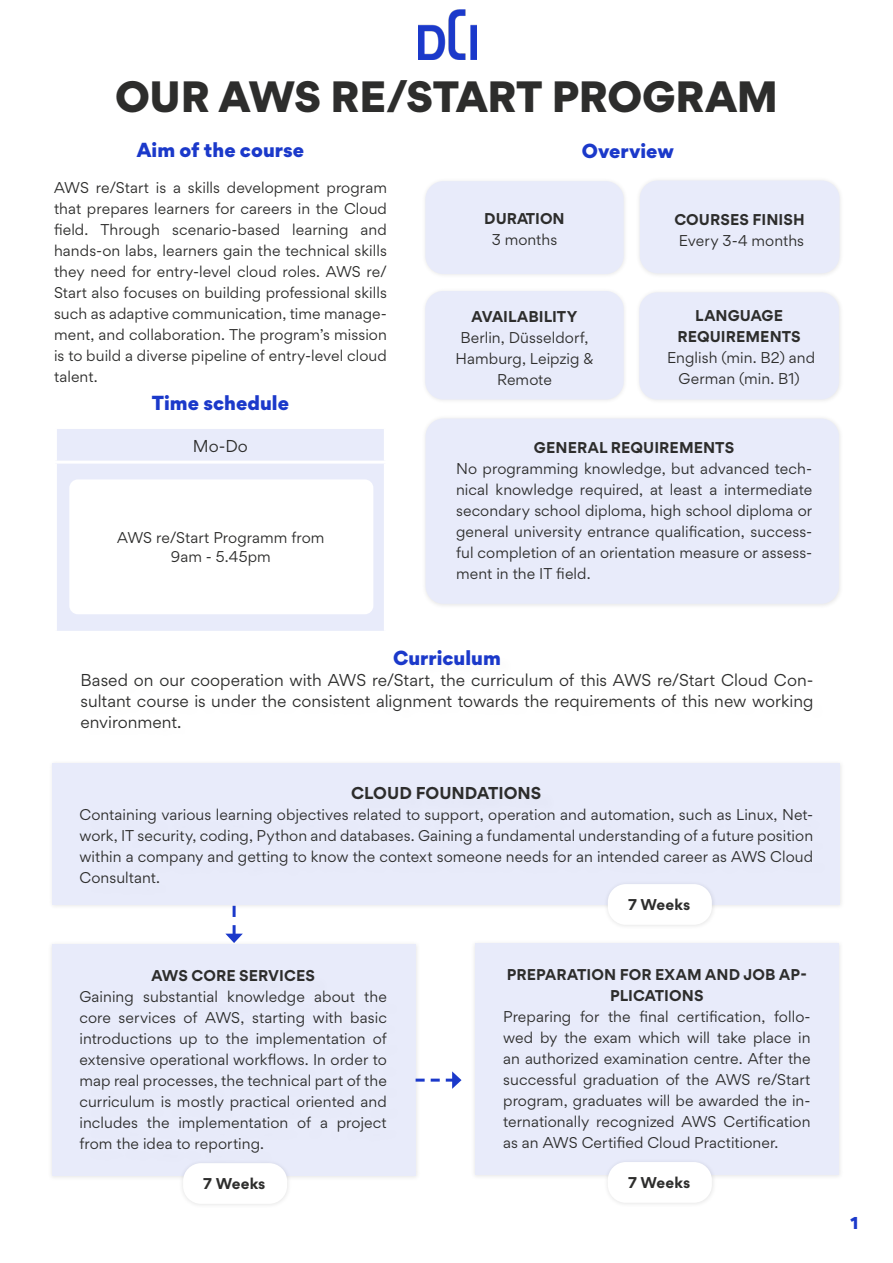
<style>
.page{position:relative;width:893px;height:1263px;background:#fff}
.page>*{position:absolute;margin:0;border:0;box-sizing:border-box;transform-origin:0 0}
.t1{font:900 42px "Gordita";letter-spacing:-.005em;color:#2d2d2c}
.t2{font:900 19.5px "Gordita";letter-spacing:.005em;color:#1b39ca}
.t3{font:16.5px/21px "Gordita";color:#2d2d2c;text-align:justify}
.t4{font:700 16.5px "Gordita";color:#2d2d2c}
.t5{font:900 16.5px "Gordita";color:#1b39ca}
.t6{font:15px/21px "Gordita";letter-spacing:.005em;color:#2d2d2c;text-align:justify}
.t7{font:700 15px/21px "Gordita";letter-spacing:.005em;color:#2d2d2c;text-align:center}
</style>
<div class="page">
<div style="left:48px;top:940px;width:373px;height:241px;background:#f8f8f8"></div>
<div style="left:52px;top:944px;width:364px;height:232px;background:#e8ebfa"></div>
<div style="left:48px;top:759px;width:797px;height:151px;background:#000;opacity:.1"></div>
<div style="left:53px;top:763px;width:787px;height:141px;background:#e8ebfa"></div>
<img style="left:419px;top:10px;width:57px;height:50px">
<div style="left:421px;top:414px;width:423px;height:195px;background:#f9f9f9"></div>
<div style="left:426px;top:418px;width:413px;height:186px;background:#e8ebfa;border-radius:18px"></div>
<div style="left:421px;top:177px;width:207px;height:102px;background:#fbfbfb"></div>
<div style="left:425px;top:181px;width:199px;height:93px;background:#e8ebfa;border-radius:18px"></div>
<div style="left:421px;top:287px;width:208px;height:118px;background:#000;opacity:.1"></div>
<div style="left:425px;top:291px;width:199px;height:108px;background:#e8ebfa;border-radius:18px"></div>
<div style="left:635px;top:288px;width:209px;height:116px;background:#000;opacity:.1"></div>
<div style="left:639px;top:292px;width:200px;height:107px;background:#e8ebfa;border-radius:18px"></div>
<div style="left:635px;top:176px;width:209px;height:102px;background:#000;opacity:.1"></div>
<div style="left:640px;top:180px;width:199px;height:93px;background:#e8ebfa;border-radius:18px"></div>
<div style="left:57px;top:429px;width:327px;height:202px;background:#e8ebfa"></div>
<hr style="left:54px;top:461px;width:333px;height:3px;background:#fff">
<div style="left:69px;top:479px;width:304px;height:135px;background:#fff;border-radius:9px"></div>
<svg style="left:225px;top:906px;width:18px;height:37px"></svg>
<div style="left:83px;top:788px;width:748px;height:113px;background:#e8ebfa"></div>
<div style="left:603px;top:880px;width:114px;height:50px;background:#000;opacity:.1"></div>
<div style="left:608px;top:884px;width:104px;height:41px;background:#fff;border-radius:18px"></div>
<svg style="left:416px;top:1071px;width:45px;height:18px"></svg>
<div style="left:83px;top:972px;width:321px;height:199px;background:#e8ebfa"></div>
<div style="left:179px;top:1159px;width:113px;height:50px;background:#000;opacity:.1"></div>
<div style="left:183px;top:1163px;width:104px;height:41px;background:#fff;border-radius:18px"></div>
<div style="left:471px;top:939px;width:373px;height:241px;background:#f8f8f8"></div>
<div style="left:475px;top:943px;width:364px;height:232px;background:#e8ebfa"></div>
<div style="left:603px;top:1158px;width:114px;height:50px;background:#000;opacity:.1"></div>
<div style="left:608px;top:1162px;width:104px;height:41px;background:#fff;border-radius:18px"></div>
<h1 class="t1" style="left:115px;top:64px;width:664px">OUR AWS RE/START PROGRAM</h1>
<h2 class="t2" style="left:137px;top:134px;width:169px">Aim of the course</h2>
<p class="t6" style="left:54px;top:176px;width:334px">AWS re/Start is a skills development program that prepares learners for careers in the Cloud field. Through scenario-based learning and hands-on labs, learners gain the technical skills they need for entry-level cloud roles. AWS re/ Start also focuses on building professional skills such as adaptive communication, time manage&shy;ment, and collaboration. The program’s mission is to build a diverse pipeline of entry-level cloud talent.</p>
<h2 class="t2" style="left:582px;top:136px;width:94px">Overview</h2>
<p class="t7" style="left:484px;top:208px;width:82px">DURATION</p>
<p class="t6" style="left:492px;top:229px;width:67px">3 months</p>
<p class="t7" style="left:674px;top:208px;width:132px">COURSES FINISH</p>
<p class="t6" style="left:679px;top:229px;width:127px">Every 3-4 months</p>
<p class="t7" style="left:677px;top:305px;width:125px">LANGUAGE<br>REQUIREMENTS</p>
<p class="t6" style="left:667px;top:347px;width:150px;text-align:center">English (min. B2) and<br>German (min. B1)</p>
<p class="t7" style="left:471px;top:306px;width:107px">AVAILABILITY</p>
<p class="t6" style="left:455px;top:327px;width:139px;text-align:center">Berlin, Düsseldorf,<br>Hamburg, Leipzig &amp;<br>Remote</p>
<h2 class="t2" style="left:152px;top:388px;width:139px">Time schedule</h2>
<p class="t3" style="left:193px;top:435px;width:57px">Mo-Do</p>
<p class="t6" style="left:117px;top:527px;width:209px;line-height:19.5px;text-align:center">AWS re/Start Programm from<br>9am - 5.45pm</p>
<p class="t7" style="left:534px;top:436px;width:202px">GENERAL REQUIREMENTS</p>
<p class="t6" style="left:456px;top:457px;width:358px">No programming knowledge, but advanced tech&shy;nical knowledge required, at least a intermediate secondary school diploma, high school diploma or general university entrance qualification, success&shy;ful completion of an orientation measure or assess&shy;ment in the IT field.</p>
<h2 class="t2" style="left:393px;top:643px;width:109px">Curriculum</h2>
<p class="t3" style="left:81px;top:669px;width:734px">Based on our cooperation with AWS re/Start, the curriculum of this AWS re/Start Cloud Con&shy;sultant course is under the consistent alignment towards the requirements of this new working environment.</p>
<p class="t4" style="left:351px;top:780px;width:192px">CLOUD FOUNDATIONS</p>
<p class="t6" style="left:79px;top:803px;width:735px">Containing various learning objectives related to support, operation and automation, such as Linux, Net&shy;work, IT security, coding, Python and databases. Gaining a fundamental understanding of a future position within a company and getting to know the context someone needs for an intended career as AWS Cloud Consultant.</p>
<p class="t7" style="left:628px;top:894px;width:64px">7 Weeks</p>
<p class="t7" style="left:151px;top:965px;width:165px">AWS CORE SERVICES</p>
<p class="t6" style="left:79px;top:986px;width:309px">Gaining substantial knowledge about the core services of AWS, starting with basic introductions up to the implementation of extensive operational workflows. In order to map real processes, the technical part of the curriculum is mostly practical oriented and includes the implementation of a project from the idea to reporting.</p>
<p class="t7" style="left:203px;top:1173px;width:64px">7 Weeks</p>
<p class="t7" style="left:507px;top:964px;width:301px">PREPARATION FOR EXAM AND JOB AP-<br>PLICATIONS</p>
<p class="t6" style="left:503px;top:1006px;width:309px">Preparing for the final certification, follo&shy;wed by the exam which will take place in an authorized examination centre. After the successful graduation of the AWS re/Start program, graduates will be awarded the in&shy;ternationally recognized AWS Certification as an AWS Certified Cloud Practitioner.</p>
<p class="t7" style="left:628px;top:1172px;width:64px">7 Weeks</p>
<p class="t5" style="left:850px;top:1210px;width:9px">1</p>
</div>
